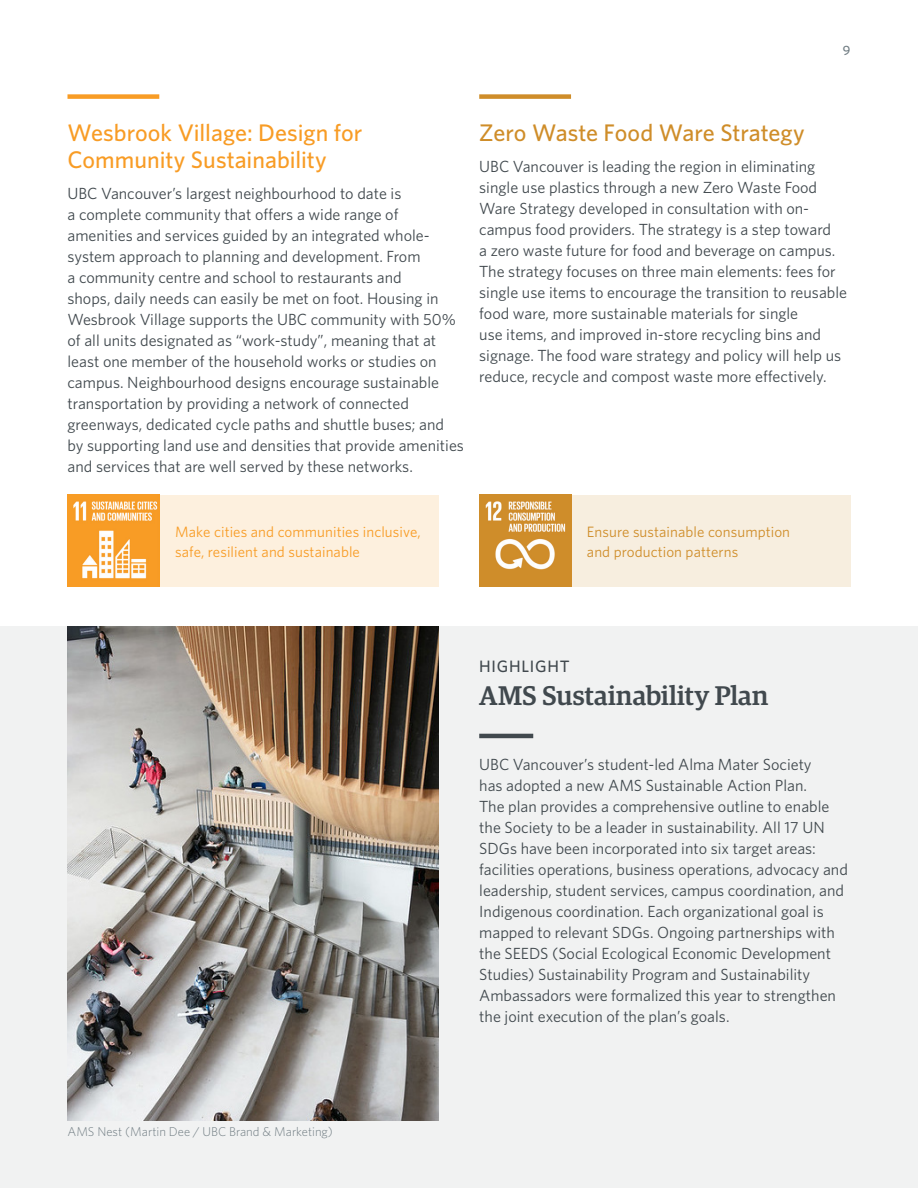
<style>
.page{position:relative;width:918px;height:1188px;background:#fff}
.page>*{position:absolute;margin:0;border:0;box-sizing:border-box;transform-origin:0 0}
.Body{font:500 27px "Guardian Egyp";letter-spacing:.005em;color:#41494e}
.Body-2{font:500 24px/27px "Whitney";color:#f89c25}
.Body-3{font:500 24px "Whitney";letter-spacing:-.005em;color:#cf8d29}
.Body-4{font:500 16.5px "Whitney";letter-spacing:.045em;color:#41494e}
.Body-5{font:16.2px/21px "Whitney";color:#41494e}
.Body-6{font:15px/19.5px "Whitney";letter-spacing:.005em;color:#f89c25}
.Body-7{font:15px/19.5px "Whitney";letter-spacing:.005em;color:#cf8d29}
.t1{font:500 13.5px "Whitney";color:#717d83}
.Body-8{font:300 12.75px "Whitney";color:#717d83}
</style>
<div class="page">
<div style="left:479px;top:495px;width:371px;height:92px;background:#f7eedf"></div>
<div style="left:68px;top:495px;width:371px;height:92px;background:#fdf0de"></div>
<img style="left:479px;top:495px;width:92px;height:92px">
<img style="left:68px;top:495px;width:91px;height:92px">
<div style="left:68px;top:94px;width:91px;height:5px;background:#f89c25"></div>
<div style="left:479px;top:94px;width:92px;height:5px;background:#cf8d29"></div>
<div style="left:0;top:627px;width:918px;height:561px;background:#f1f2f2"></div>
<img style="left:68px;top:627px;width:371px;height:493px">
<hr style="left:479px;top:734px;width:54px;height:4px;background:#41494e">
<p class="t1" style="left:843px;top:42px;width:9px">9</p>
<p class="Body-2" style="left:68px;top:118px;width:297px">Wesbrook Village: Design for<br>Community Sustainability</p>
<p class="Body-5" style="left:68px;top:183px;width:398px">UBC Vancouver’s largest neighbourhood to date is<br>a complete community that offers a wide range of amenities and services guided by an integrated whole&shy;system approach to planning and development. From<br>a community centre and school to restaurants and<br>shops, daily needs can easily be met on foot. Housing in Wesbrook Village supports the UBC community with 50% of all units designated as “work-study”, meaning that at least one member of the household works or studies on campus. Neighbourhood designs encourage sustainable transportation by providing a network of connected greenways, dedicated cycle paths and shuttle buses; and by supporting land use and densities that provide amenities and services that are well served by these networks.</p>
<p class="Body-3" style="left:479px;top:116px;width:327px">Zero Waste Food Ware Strategy</p>
<p class="Body-5" style="left:479px;top:156px;width:369px">UBC Vancouver is leading the region in eliminating single use plastics through a new Zero Waste Food Ware Strategy developed in consultation with on&shy;campus food providers. The strategy is a step toward<br>a zero waste future for food and beverage on campus.<br>The strategy focuses on three main elements: fees for single use items to encourage the transition to reusable food ware, more sustainable materials for single<br>use items, and improved in-store recycling bins and signage. The food ware strategy and policy will help us reduce, recycle and compost waste more effectively.</p>
<p class="Body-6" style="left:175px;top:522px;width:247px">Make cities and communities inclusive, safe, resilient and sustainable</p>
<p class="Body-7" style="left:587px;top:522px;width:205px">Ensure sustainable consumption and production patterns</p>
<p class="Body-4" style="left:479px;top:655px;width:92px">HIGHLIGHT</p>
<p class="Body" style="left:479px;top:676px;width:291px">AMS Sustainability Plan</p>
<p class="Body-8" style="left:68px;top:1123px;width:267px">AMS Nest (Martin Dee / UBC Brand &amp; Marketing)</p>
<p class="Body-5" style="left:479px;top:753px;width:370px">UBC Vancouver’s student-led Alma Mater Society<br>has adopted a new AMS Sustainable Action Plan.<br>The plan provides a comprehensive outline to enable the Society to be a leader in sustainability. All 17 UN SDGs have been incorporated into six target areas: facilities operations, business operations, advocacy and leadership, student services, campus coordination, and Indigenous coordination. Each organizational goal is mapped to relevant SDGs. Ongoing partnerships with the SEEDS (Social Ecological Economic Development Studies) Sustainability Program and Sustainability Ambassadors were formalized this year to strengthen the joint execution of the plan’s goals.</p>
</div>
